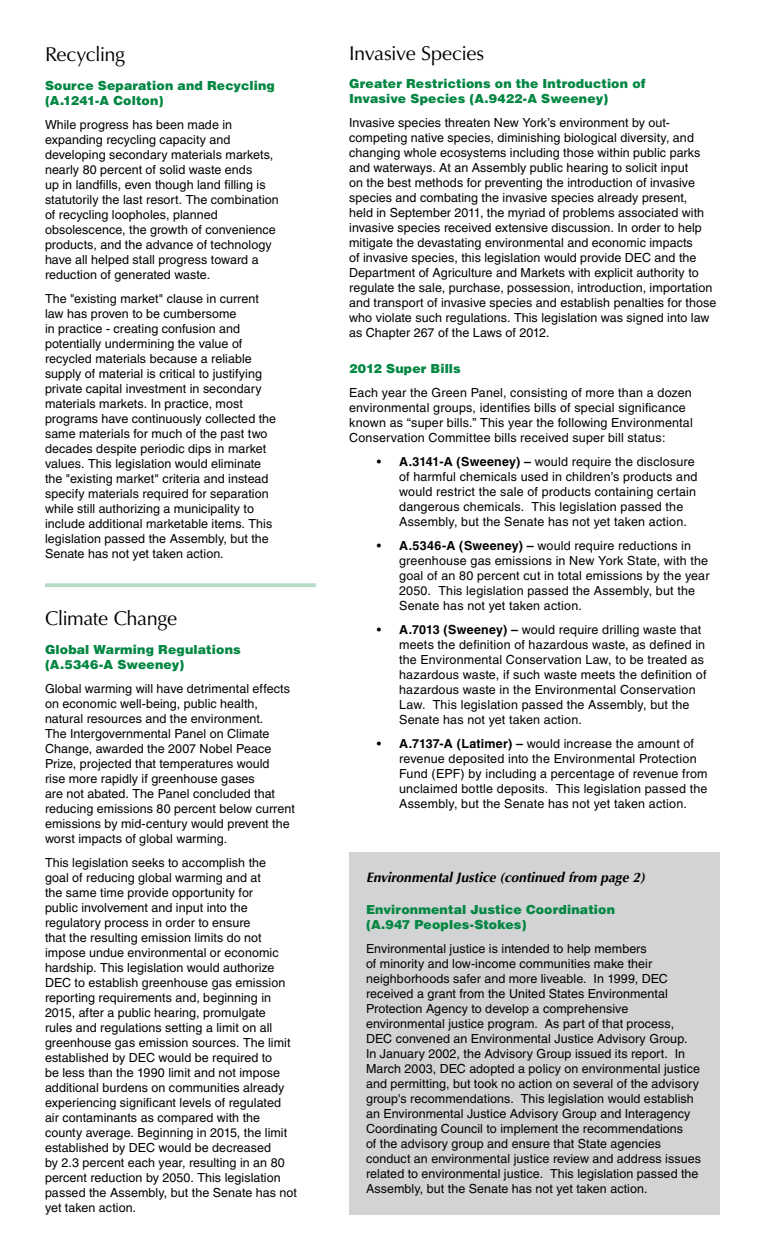
<style>
.page{position:relative;width:765px;height:1260px;background:#fff}
.page>*{position:absolute;margin:0;border:0;box-sizing:border-box;transform-origin:0 0}
.t1{font:20px "Optima";letter-spacing:-.025em;color:#000}
.t2{font:italic 700 13.75px "Optima";letter-spacing:-.005em;color:#000}
.t3{font:12.5px/15px "Helvetica";letter-spacing:.005em;color:#000}
.t4{font:900 12.5px/15px "Helvetica";letter-spacing:.01em;color:#048743}
.s1{font-weight:700}
</style>
<div class="page">
<svg style="left:45px;top:583px;width:271px;height:4px"></svg>
<div style="left:349px;top:853px;width:371px;height:362px;background:#d1d3d4"></div>
<h1 class="t1" style="left:45px;top:43px;width:82px">Recycling</h1>
<p class="t4" style="left:45px;top:78px;width:231px">Source Separation and Recycling (A.1241-A Colton)</p>
<p class="t3" style="left:45px;top:117px;width:235px">While progress has been made in expanding recycling capacity and developing secondary materials markets, nearly 80 percent of solid waste ends<br>up in landfills, even though land filling is statutorily the last resort. The combination of recycling loopholes, planned obsolescence, the growth of convenience products, and the advance of technology have all helped stall progress toward a reduction of generated waste.</p>
<p class="t3" style="left:45px;top:291px;width:233px">The "existing market" clause in current law has proven to be cumbersome<br>in practice - creating confusion and potentially undermining the value of recycled materials because a reliable supply of material is critical to justifying private capital investment in secondary materials markets. In practice, most programs have continuously collected the same materials for much of the past two decades despite periodic dips in market values. This legislation would eliminate the "existing market" criteria and instead specify materials required for separation while still authorizing a municipality to include additional marketable items. This legislation passed the Assembly, but the Senate has not yet taken action.</p>
<h1 class="t1" style="left:45px;top:607px;width:134px">Climate Change</h1>
<p class="t4" style="left:45px;top:642px;width:197px">Global Warming Regulations (A.5346-A Sweeney)</p>
<p class="t3" style="left:45px;top:681px;width:251px">Global warming will have detrimental effects on economic well-being, public health, natural resources and the environment.<br>The Intergovernmental Panel on Climate Change, awarded the 2007 Nobel Peace Prize, projected that temperatures would<br>rise more rapidly if greenhouse gases<br>are not abated. The Panel concluded that reducing emissions 80 percent below current emissions by mid-century would prevent the worst impacts of global warming.</p>
<p class="t3" style="left:45px;top:855px;width:253px">This legislation seeks to accomplish the<br>goal of reducing global warming and at<br>the same time provide opportunity for<br>public involvement and input into the regulatory process in order to ensure<br>that the resulting emission limits do not impose undue environmental or economic hardship. This legislation would authorize DEC to establish greenhouse gas emission reporting requirements and, beginning in 2015, after a public hearing, promulgate<br>rules and regulations setting a limit on all greenhouse gas emission sources. The limit established by DEC would be required to<br>be less than the 1990 limit and not impose additional burdens on communities already experiencing significant levels of regulated air contaminants as compared with the county average. Beginning in 2015, the limit established by DEC would be decreased<br>by 2.3 percent each year, resulting in an 80 percent reduction by 2050. This legislation passed the Assembly, but the Senate has not yet taken action.</p>
<h1 class="t1" style="left:349px;top:41px;width:136px">Invasive Species</h1>
<p class="t4" style="left:349px;top:76px;width:298px">Greater Restrictions on the Introduction of<br>Invasive Species (A.9422-A Sweeney)</p>
<p class="t3" style="left:349px;top:115px;width:369px">Invasive species threaten New York’s environment by out&shy;competing native species, diminishing biological diversity, and changing whole ecosystems including those within public parks and waterways. At an Assembly public hearing to solicit input<br>on the best methods for preventing the introduction of invasive species and combating the invasive species already present,<br>held in September 2011, the myriad of problems associated with invasive species received extensive discussion. In order to help mitigate the devastating environmental and economic impacts<br>of invasive species, this legislation would provide DEC and the Department of Agriculture and Markets with explicit authority to regulate the sale, purchase, possession, introduction, importation and transport of invasive species and establish penalties for those who violate such regulations. This legislation was signed into law as Chapter 267 of the Laws of 2012.</p>
<p class="t4" style="left:349px;top:360px;width:113px">2012 Super Bills</p>
<p class="t3" style="left:349px;top:385px;width:345px">Each year the Green Panel, consisting of more than a dozen environmental groups, identifies bills of special significance known as “super bills.” This year the following Environmental Conservation Committee bills received super bill status:</p>
<p class="t3" style="left:399px;top:454px;width:300px;text-indent:-22px">• <span class="s1">A.3141-A (Sweeney) –</span> would require the disclosure of harmful chemicals used in children’s products and would restrict the sale of products containing certain dangerous chemicals. This legislation passed the Assembly, but the Senate has not yet taken action.</p>
<p class="t3" style="left:399px;top:538px;width:312px;text-indent:-22px">• <span class="s1">A.5346-A (Sweeney) –</span> would require reductions in greenhouse gas emissions in New York State, with the goal of an 80 percent cut in total emissions by the year 2050. This legislation passed the Assembly, but the Senate has not yet taken action.</p>
<p class="t3" style="left:399px;top:622px;width:309px;text-indent:-22px">• <span class="s1">A.7013 (Sweeney) –</span> would require drilling waste that meets the definition of hazardous waste, as defined in the Environmental Conservation Law, to be treated as hazardous waste, if such waste meets the definition of hazardous waste in the Environmental Conservation Law. This legislation passed the Assembly, but the Senate has not yet taken action.</p>
<p class="t3" style="left:399px;top:736px;width:310px;text-indent:-22px">• <span class="s1">A.7137-A (Latimer) –</span> would increase the amount of revenue deposited into the Environmental Protection Fund (EPF) by including a percentage of revenue from unclaimed bottle deposits. This legislation passed the Assembly, but the Senate has not yet taken action.</p>
<p class="t2" style="left:366px;top:870px;width:280px">Environmental Justice (continued from page 2)</p>
<p class="t4" style="left:366px;top:901px;width:251px">Environmental Justice Coordination (A.947 Peoples-Stokes)</p>
<p class="t3" style="left:366px;top:941px;width:336px">Environmental justice is intended to help members<br>of minority and low-income communities make their neighborhoods safer and more liveable. In 1999, DEC received a grant from the United States Environmental Protection Agency to develop a comprehensive environmental justice program. As part of that process, DEC convened an Environmental Justice Advisory Group.<br>In January 2002, the Advisory Group issued its report. In March 2003, DEC adopted a policy on environmental justice and permitting, but took no action on several of the advisory group's recommendations. This legislation would establish an Environmental Justice Advisory Group and Interagency Coordinating Council to implement the recommendations<br>of the advisory group and ensure that State agencies conduct an environmental justice review and address issues related to environmental justice. This legislation passed the Assembly, but the Senate has not yet taken action.</p>
</div>
